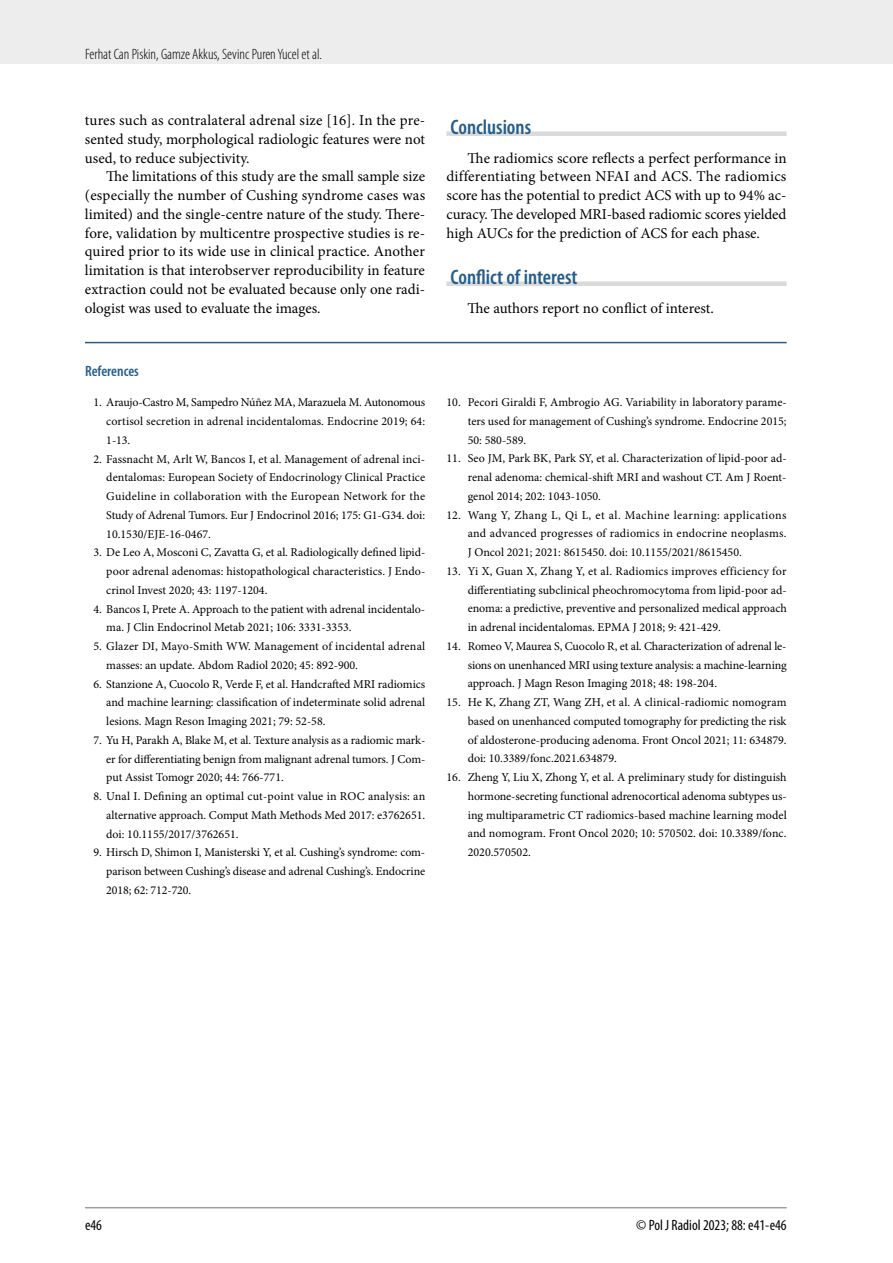
<style>
.page{position:relative;width:893px;height:1263px;background:#fff}
.page>*{position:absolute;margin:0;border:0;box-sizing:border-box;transform-origin:0 0}
.t1{font:600 condensed 21px "Myriad Pro";color:#245d8c}
.t2{font:15px/18.8px "Minion Pro";color:#000;text-align:justify}
.t3{font:300 condensed 15px "Myriad Pro";color:#000}
.t4{font:condensed 15px "Myriad Pro";color:#000}
.t5{font:600 condensed 15px "Myriad Pro";color:#245d8c}
.t6{font:12px/18.8px "Minion Pro";color:#000;text-align:justify}
</style>
<div class="page">
<div style="left:0;top:0;width:893px;height:64px;background:#ededed"></div>
<hr style="left:85px;top:1207px;width:702px;height:1px;background:#9d9d9c">
<div style="left:446px;top:131px;width:341px;height:5px;background:#dadada"></div>
<div style="left:446px;top:281px;width:341px;height:5px;background:#dadada"></div>
<hr style="left:85px;top:342px;width:702px;height:1px;background:#245d8c">
<p class="t3" style="left:85px;top:45px;width:238px">Ferhat Can Piskin, Gamze Akkus, Sevinc Puren Yucel et al.</p>
<p class="t2" style="left:85px;top:111px;width:342px">tures such as contralateral adrenal size [16]. In the pre&shy;sented study, morphological radiologic features were not used, to reduce subjectivity.</p>
<p class="t2" style="left:85px;top:167px;width:342px;text-indent:21px">The limitations of this study are the small sample size (especially the number of Cushing syndrome cases was limited) and the single-centre nature of the study. There&shy;fore, validation by multicentre prospective studies is re&shy;quired prior to its wide use in clinical practice. Another limitation is that interobserver reproducibility in feature extraction could not be evaluated because only one radi&shy;ologist was used to evaluate the images.</p>
<p class="t5" style="left:85px;top:362px;width:55px">References</p>
<p class="t6" style="left:106px;top:393px;width:320px;text-indent:-13px">1. Araujo-Castro M, Sampedro Núñez MA, Marazuela M. Autonomous cortisol secretion in adrenal incidentalomas. Endocrine 2019; 64:<br>1-13.</p>
<p class="t6" style="left:106px;top:449px;width:320px;text-indent:-13px">2. Fassnacht M, Arlt W, Bancos I, et al. Management of adrenal inci&shy;dentalomas: European Society of Endocrinology Clinical Practice Guideline in collaboration with the European Network for the Study of Adrenal Tumors. Eur J Endocrinol 2016; 175: G1-G34. doi:<br>10.1530/EJE-16-0467.</p>
<p class="t6" style="left:106px;top:543px;width:321px;text-indent:-13px">3. De Leo A, Mosconi C, Zavatta G, et al. Radiologically defined lipid&shy;poor adrenal adenomas: histopathological characteristics. J Endo&shy;crinol Invest 2020; 43: 1197-1204.</p>
<p class="t6" style="left:106px;top:599px;width:320px;text-indent:-13px">4. Bancos I, Prete A. Approach to the patient with adrenal incidentalo&shy;ma. J Clin Endocrinol Metab 2021; 106: 3331-3353.</p>
<p class="t6" style="left:106px;top:637px;width:320px;text-indent:-13px">5. Glazer DI, Mayo-Smith WW. Management of incidental adrenal masses: an update. Abdom Radiol 2020; 45: 892-900.</p>
<p class="t6" style="left:106px;top:674px;width:321px;text-indent:-13px">6. Stanzione A, Cuocolo R, Verde F, et al. Handcrafted MRI radiomics and machine learning: classification of indeterminate solid adrenal lesions. Magn Reson Imaging 2021; 79: 52-58.</p>
<p class="t6" style="left:106px;top:731px;width:321px;text-indent:-13px">7. Yu H, Parakh A, Blake M, et al. Texture analysis as a radiomic mark&shy;er for differentiating benign from malignant adrenal tumors. J Com&shy;put Assist Tomogr 2020; 44: 766-771.</p>
<p class="t6" style="left:106px;top:787px;width:320px;text-indent:-13px">8. Unal I. Defining an optimal cut-point value in ROC analysis: an alternative approach. Comput Math Methods Med 2017: e3762651. doi: 10.1155/2017/3762651.</p>
<p class="t6" style="left:106px;top:843px;width:320px;text-indent:-13px">9. Hirsch D, Shimon I, Manisterski Y, et al. Cushing’s syndrome: com&shy;parison between Cushing’s disease and adrenal Cushing’s. Endocrine 2018; 62: 712-720.</p>
<h1 class="t1" style="left:451px;top:114px;width:82px">Conclusions</h1>
<p class="t2" style="left:446px;top:148px;width:342px;text-indent:21px">The radiomics score reflects a perfect performance in differentiating between NFAI and ACS. The radiomics score has the potential to predict ACS with up to 94% ac&shy;curacy. The developed MRI-based radiomic scores yielded high AUCs for the prediction of ACS for each phase.</p>
<h1 class="t1" style="left:451px;top:264px;width:128px">Conflict of interest</h1>
<p class="t2" style="left:468px;top:298px;width:248px">The authors report no conflict of interest.</p>
<p class="t6" style="left:468px;top:393px;width:321px;text-indent:-21px">10. Pecori Giraldi F, Ambrogio AG. Variability in laboratory parame&shy;ters used for management of Cushing’s syndrome. Endocrine 2015; 50: 580-589.</p>
<p class="t6" style="left:468px;top:449px;width:320px;text-indent:-21px">11. Seo JM, Park BK, Park SY, et al. Characterization of lipid-poor ad&shy;renal adenoma: chemical-shift MRI and washout CT. Am J Roent&shy;genol 2014; 202: 1043-1050.</p>
<p class="t6" style="left:468px;top:505px;width:320px;text-indent:-21px">12. Wang Y, Zhang L, Qi L, et al. Machine learning: applications and advanced progresses of radiomics in endocrine neoplasms.<br>J Oncol 2021; 2021: 8615450. doi: 10.1155/2021/8615450.</p>
<p class="t6" style="left:468px;top:562px;width:320px;text-indent:-21px">13. Yi X, Guan X, Zhang Y, et al. Radiomics improves efficiency for differentiating subclinical pheochromocytoma from lipid-poor ad&shy;enoma: a predictive, preventive and personalized medical approach in adrenal incidentalomas. EPMA J 2018; 9: 421-429.</p>
<p class="t6" style="left:468px;top:637px;width:320px;text-indent:-21px">14. Romeo V, Maurea S, Cuocolo R, et al. Characterization of adrenal le&shy;sions on unenhanced MRI using texture analysis: a machine-learning approach. J Magn Reson Imaging 2018; 48: 198-204.</p>
<p class="t6" style="left:468px;top:693px;width:320px;text-indent:-21px">15. He K, Zhang ZT, Wang ZH, et al. A clinical-radiomic nomogram based on unenhanced computed tomography for predicting the risk of aldosterone-producing adenoma. Front Oncol 2021; 11: 634879. doi: 10.3389/fonc.2021.634879.</p>
<p class="t6" style="left:468px;top:768px;width:320px;text-indent:-21px">16. Zheng Y, Liu X, Zhong Y, et al. A preliminary study for distinguish hormone-secreting functional adrenocortical adenoma subtypes us&shy;ing multiparametric CT radiomics-based machine learning model and nomogram. Front Oncol 2020; 10: 570502. doi: 10.3389/fonc.<br>2020.570502.</p>
<p class="t4" style="left:85px;top:1216px;width:18px">e46</p>
<p class="t4" style="left:636px;top:1216px;width:152px">© Pol J Radiol 2023; 88: e41-e46</p>
</div>
